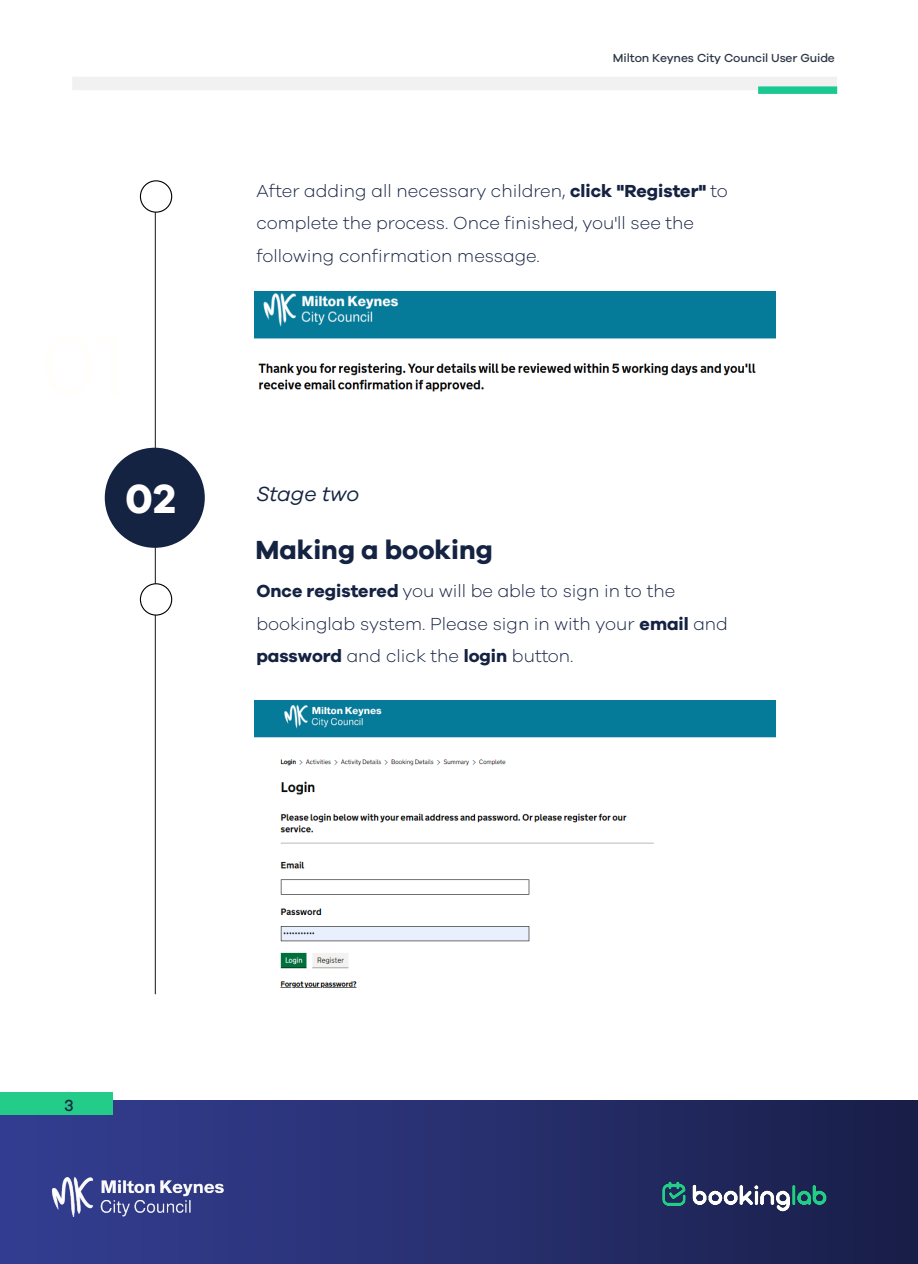
<style>
.page{position:relative;width:918px;height:1264px;background:#fff}
.page>*{position:absolute;margin:0;border:0;box-sizing:border-box;transform-origin:0 0}
.t1{font:700 42px "Galano Grotesque";color:#fff}
.t2{font:700 27px "Galano Grotesque";color:#152342}
.t3{font:italic 21px "Galano Grotesque";color:#152342}
.t4{font:300 18px/32.4px "Galano Grotesque";color:#152342}
.t5{font:500 16.5px "Galano Grotesque";color:#152342}
.t6{font:500 12px "Galano Grotesque";letter-spacing:-.01em;color:#2c3747}
.s1{font-weight:700}
</style>
<div class="page">
<div style="left:72px;top:77px;width:765px;height:13px;background:#f1f1f2"></div>
<div style="left:758px;top:86px;width:79px;height:8px;background:#19c991"></div>
<img style="left:0;top:1100px;width:918px;height:163px">
<div style="left:0;top:1091px;width:113px;height:23px;background:#24cc89"></div>
<img style="left:650px;top:1175px;width:187px;height:38px">
<img style="left:49px;top:1172px;width:179px;height:44px">
<hr style="left:155px;top:197px;width:1px;height:796px;background:#2e2e2e">
<img style="left:255px;top:291px;width:521px;height:101px">
<div style="left:105px;top:447px;width:100px;height:100px;background:#152342;border-radius:50%"></div>
<div style="left:140px;top:181px;width:32px;height:31px;background:#fff;border-radius:50%"></div>
<div style="left:140px;top:180px;width:32px;height:33px;border:1px solid #000;border-radius:50%"></div>
<div style="left:140px;top:583px;width:32px;height:32px;background:#fff;border-radius:50%"></div>
<div style="left:140px;top:583px;width:32px;height:32px;border:1px solid #000;border-radius:50%"></div>
<img style="left:255px;top:700px;width:521px;height:288px">
<p class="t6" style="left:613px;top:51px;width:223px">Milton Keynes City Council User Guide</p>
<p class="t4" style="left:256px;top:174px;width:473px">After adding all necessary children, <span class="s1">click "Register"</span> to complete the process. Once finished, you'll see the following confirmation message.</p>
<p class="t1" style="left:125px;top:472px;width:52px">02</p>
<p class="t3" style="left:256px;top:481px;width:104px">Stage two</p>
<p class="t2" style="left:255px;top:533px;width:239px">Making a booking</p>
<p class="t4" style="left:256px;top:574px;width:473px"><span class="s1">Once registered</span> you will be able to sign in to the bookinglab system. Please sign in with your <span class="s1">email</span> and <span class="s1">password</span> and click the <span class="s1">login</span> button.</p>
<p class="t5" style="left:64px;top:1095px;width:11px">3</p>
</div>
